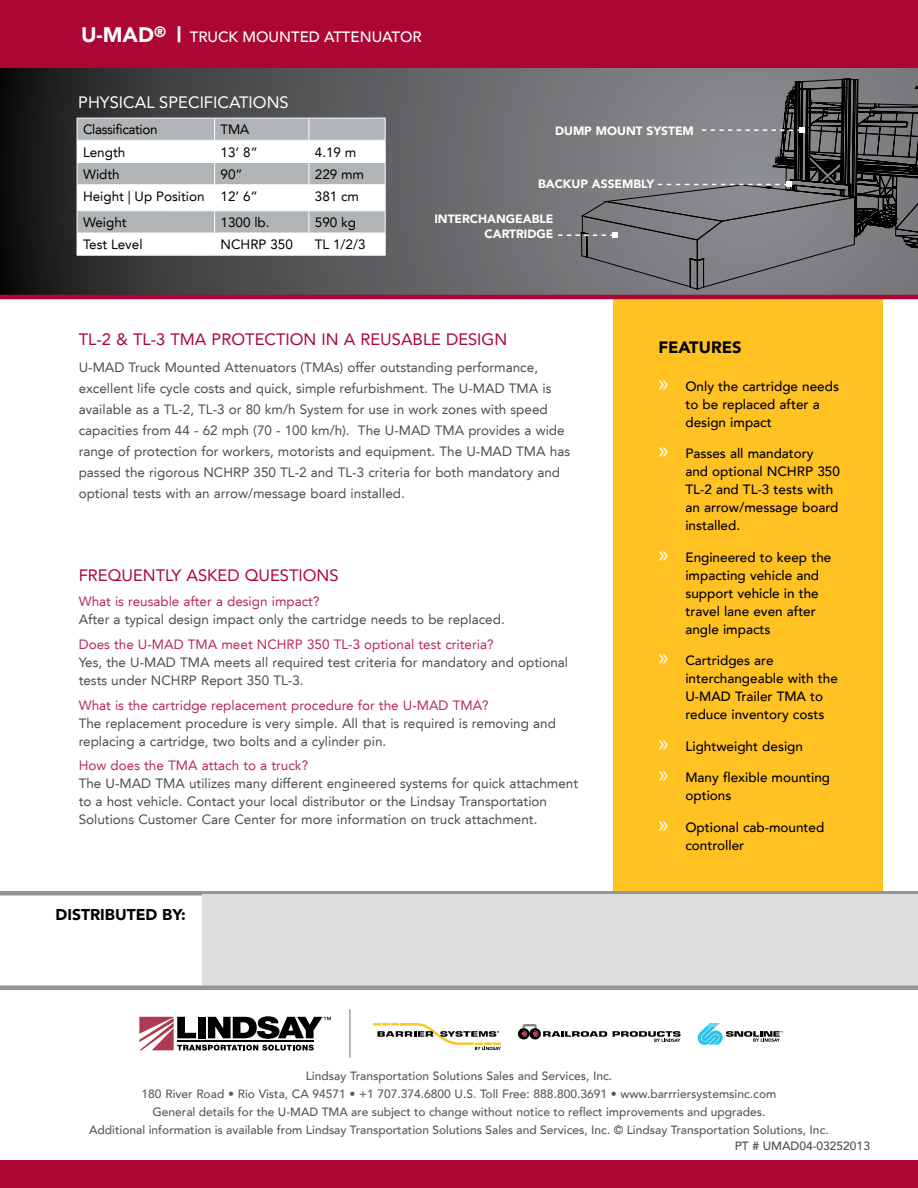
<style>
.page{position:relative;width:918px;height:1188px;background:#fff}
.page>*{position:absolute;margin:0;border:0;box-sizing:border-box;transform-origin:0 0}
.t1{font:16.5px "Avenir LT";color:#ab0634}
.t2{font:16.5px "Avenir LT";color:#fff}
.t3{font:900 16.5px "Avenir LT";color:#000}
.t4{font:900 15.6px "Avenir LT";color:#000}
.t5{font:500 15px "Avenir LT";color:#fff}
.t6{font:13.5px/21px "Avenir LT";color:#4d4d4f}
.t7{font:500 13.5px/18px "Avenir LT";color:#000}
.t8{font:13.5px "Avenir LT";color:#b82b53}
.t9{font:13.5px "Avenir LT";color:#000}
.t10{font:13.5px "Avenir LT";letter-spacing:-.025em;color:#000}
.t11{font:500 12px/18px "Avenir LT";color:#58595b;text-align:center}
.t12{font:900 12px/15px "Avenir LT";color:#fff;text-align:center}
.t13{font:500 12px "Avenir LT";color:#4d4d4f}
.s1{font-weight:900;font-size:21px}
.s2{font-family:"Myriad Pro";font-weight:400;font-size:24px;color:#fff}
</style>
<div class="page">
<div style="left:613px;top:270px;width:270px;height:621px;background:#ffc222"></div>
<svg style="left:0;top:68px;width:918px;height:227px;background:#515154"></svg>
<hr style="left:349px;top:1009px;width:2px;height:49px;background:#a7a9ac">
<svg style="left:139px;top:1016px;width:192px;height:35px"></svg>
<svg style="left:698px;top:1023px;width:85px;height:22px"></svg>
<svg style="left:518px;top:1024px;width:89px;height:15px"></svg>
<svg style="left:613px;top:1031px;width:68px;height:11px"></svg>
<svg style="left:373px;top:1023px;width:128px;height:27px"></svg>
<div style="left:0;top:1160px;width:918px;height:28px;background:#ab0634"></div>
<hr style="left:0;top:295px;width:918px;height:4px;background:#ab0634">
<svg style="left:0;top:891px;width:918px;height:5px;background:#a3a5a7"></svg>
<div style="left:202px;top:895px;width:716px;height:95px;background:#dcddde"></div>
<hr style="left:0;top:986px;width:918px;height:4px;background:#939598">
<div style="left:0;top:0;width:918px;height:68px;background:#ab0634"></div>
<div style="left:582px;top:68px;width:76px;height:221px;background:#787a7d"></div>
<div style="left:581px;top:70px;width:77px;height:191px;background:#7c7e80"></div>
<svg style="left:77px;top:118px;width:309px;height:137px"></svg>
<hr style="left:77px;top:255px;width:138px;height:1px;background:#fff">
<hr style="left:215px;top:255px;width:94px;height:1px;background:#fff">
<hr style="left:309px;top:255px;width:77px;height:1px;background:#fff">
<svg style="left:558px;top:232px;width:60px;height:6px"></svg>
<svg style="left:658px;top:68px;width:260px;height:221px;background:#6d6f71"></svg>
<p class="t5" style="left:81px;top:28px;width:342px"><span class="s1">U-MAD</span><sup>®</sup> <span class="s1">|</span> truck mounted attenuator</p>
<p class="t2" style="left:78px;top:93px;width:212px">PHYSICAL SPECIFICATIONS</p>
<p class="t10" style="left:83px;top:122px;width:76px">Classification</p>
<p class="t9" style="left:221px;top:122px;width:30px">TMA</p>
<p class="t9" style="left:83px;top:144px;width:44px">Length</p>
<p class="t9" style="left:221px;top:144px;width:39px">13’ 8”</p>
<p class="t9" style="left:315px;top:144px;width:43px">4.19 m</p>
<p class="t9" style="left:83px;top:166px;width:38px">Width</p>
<p class="t9" style="left:221px;top:166px;width:24px">90”</p>
<p class="t9" style="left:315px;top:166px;width:51px">229 mm</p>
<p class="t9" style="left:83px;top:188px;width:176px">Height | Up Position 12’ 6”</p>
<p class="t9" style="left:315px;top:188px;width:46px">381 cm</p>
<p class="t9" style="left:83px;top:214px;width:45px">Weight</p>
<p class="t9" style="left:221px;top:214px;width:51px">1300 lb.</p>
<p class="t9" style="left:315px;top:214px;width:43px">590 kg</p>
<p class="t9" style="left:83px;top:237px;width:61px">Test Level</p>
<p class="t9" style="left:221px;top:237px;width:74px">NCHRP 350</p>
<p class="t9" style="left:315px;top:237px;width:52px">TL 1/2/3</p>
<p class="t12" style="left:555px;top:124px;width:139px">DUMP MOUNT SYSTEM</p>
<p class="t12" style="left:538px;top:176px;width:118px">BACKUP ASSEMBLY</p>
<p class="t12" style="left:434px;top:212px;width:121px">INTERCHANGEABLE<br>CARTR</p>
<p class="t12" style="left:524px;top:227px;width:22px">IDGE</p>
<p class="t1" style="left:79px;top:329px;width:430px">TL-2 &amp; TL-3 TMA PROTECTIO N I N A REUSABLE DESI GN</p>
<p class="t6" style="left:79px;top:357px;width:493px">U-MAD Truck Mounted Attenuators (TMAs) offer outstanding performance, excellent life cycle costs and quick, simple refurbishment. The U-MAD TMA is available as a TL-2, TL-3 or 80 km/h System for use in work zones with speed capacities from 44 - 62 mph (70 - 100 km/h). The U-MAD TMA provides a wide range of protection for workers, motorists and equipment. The U-MAD TMA has passed the rigorous NCHRP 350 TL-2 and TL-3 criteria for both mandatory and optional tests with an arrow/message board installed.</p>
<p class="t1" style="left:79px;top:566px;width:54px">FREquentl</p>
<p class="t1" style="left:172px;top:566px;width:168px">y asked questions</p>
<p class="t8" style="left:79px;top:594px;width:242px">What is reusable after a design impact?</p>
<p class="t6" style="left:79px;top:609px;width:428px">After a typical design impact only the cartridge needs to be replaced.</p>
<p class="t8" style="left:79px;top:636px;width:416px">Does the U-MAD TMA meet NCHRP 350 TL-3 optional test criteria?</p>
<p class="t6" style="left:79px;top:653px;width:491px;line-height:18px">Yes, the U-MAD TMA meets all required test criteria for mandatory and optional tests under NCHRP Report 350 TL-3.</p>
<p class="t8" style="left:79px;top:697px;width:412px">What is the cartridge replacement procedure for the U-MAD TMA?</p>
<p class="t6" style="left:79px;top:714px;width:479px;line-height:18px">The replacement procedure is very simple. All that is required is removing and replacing a cartridge, two bolts and a cylinder pin.</p>
<p class="t8" style="left:79px;top:758px;width:231px">How does the TMA attach to a truck?</p>
<p class="t6" style="left:79px;top:775px;width:501px;line-height:18px">The U-MAD TMA utilizes many different engineered systems for quick attachment to a host vehicle. Contact your local distributor or the Lindsay Transportation<br>Solutions Customer Care Center for more information on truck attachment.</p>
<p class="t4" style="left:56px;top:905px;width:132px">DISTRIBUTED BY:</p>
<p class="t3" style="left:658px;top:337px;width:64px">FEATURES</p>
<p class="t7" style="left:685px;top:378px;width:155px;text-indent:-27px"><span class="s2">»</span> Only the cartridge needs to be replaced after a design impact</p>
<p class="t7" style="left:685px;top:445px;width:156px;text-indent:-27px"><span class="s2">»</span> Passes all mandatory<br>and optional NCHRP 350<br>TL-2 and TL-3 tests with an arrow/message board installed.</p>
<p class="t7" style="left:685px;top:549px;width:147px;text-indent:-27px"><span class="s2">»</span> Engineered to keep the impacting vehicle and support vehicle in the travel lane even after angle impacts</p>
<p class="t7" style="left:685px;top:652px;width:154px;text-indent:-27px"><span class="s2">»</span> Cartridges are interchangeable with the<br>U-MAD Trailer TMA to reduce inventory costs</p>
<p class="t7" style="left:658px;top:738px;width:146px"><span class="s2">»</span> Lightweight design</p>
<p class="t7" style="left:685px;top:769px;width:146px;text-indent:-27px"><span class="s2">»</span> Many flexible mounting options</p>
<p class="t7" style="left:685px;top:819px;width:140px;text-indent:-27px"><span class="s2">»</span> Optional cab-mounted controller</p>
<p class="t11" style="left:89px;top:1067px;width:741px">Lindsay Transportation Solutions Sales and Services, Inc.<br>180 River Road • Rio Vista, CA 94571 • +1 707.374.6800 U.S. Toll Free: 888.800.3691 • www.barrriersystemsinc.com<br>General details for the U-MAD TMA are subject to change without notice to reflect improvements and upgrades.<br>Additional information is available from Lindsay Transportation Solutions Sales and Services, Inc. © Lindsay Transportation Solutions, Inc.</p>
<p class="t13" style="left:735px;top:1139px;width:137px">PT # U MAD04-03252013</p>
</div>
